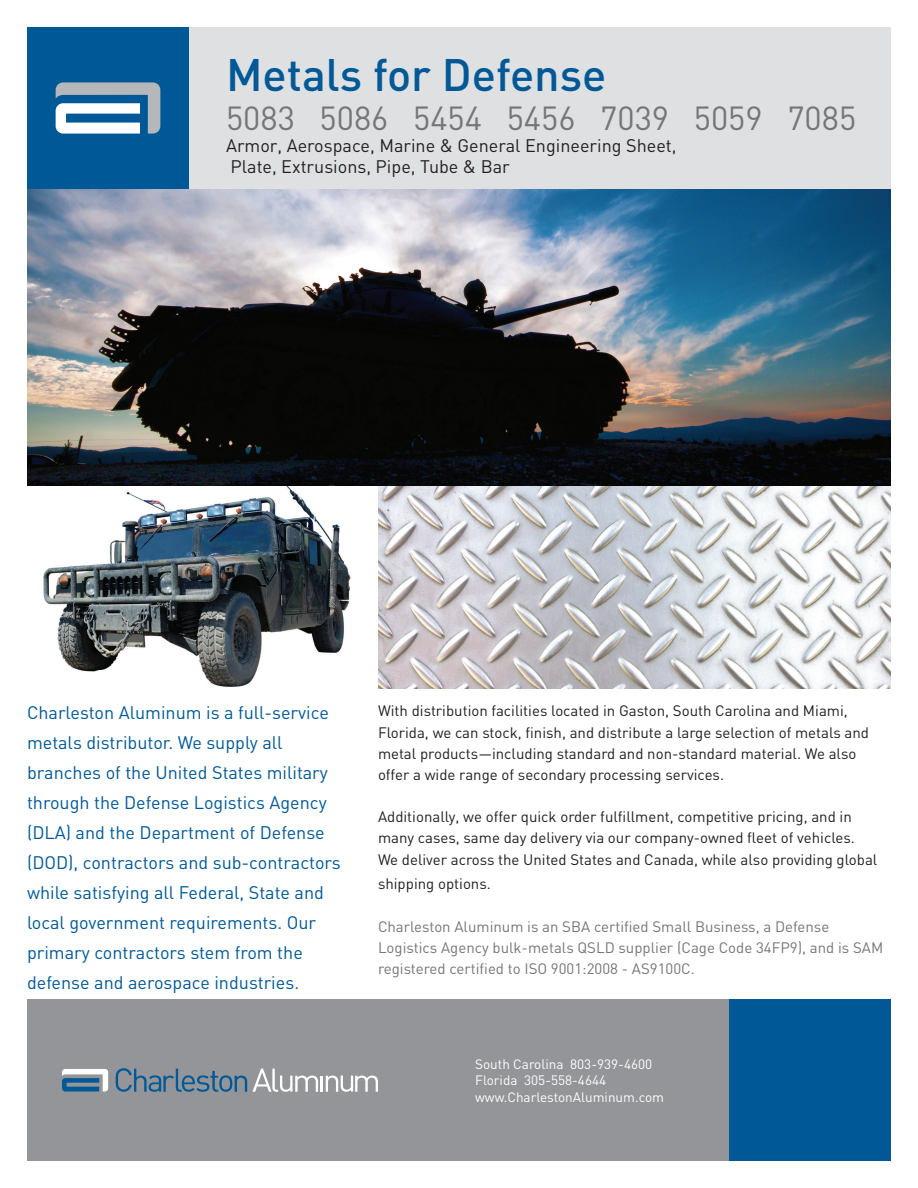
<style>
.page{position:relative;width:918px;height:1188px;background:#fff}
.page>*{position:absolute;margin:0;border:0;box-sizing:border-box;transform-origin:0 0}
.t1{font:500 45px "DIN";color:#005996}
.t2{font:33px "DIN";color:#757679}
.t3{font:18px/30px "DIN";color:#005996}
.t4{font:18px/21.6px "DIN";color:#231f20}
.t5{font:15px/21.1px "DIN";color:#231f20}
.t6{font:15px/21.1px "DIN";color:#757679}
.t7{font:13.5px/16.2px "DIN";color:#fff}
</style>
<div class="page">
<div style="left:189px;top:27px;width:702px;height:162px;background:#dfe0e2"></div>
<div style="left:27px;top:999px;width:702px;height:162px;background:#939598"></div>
<svg style="left:62px;top:1069px;width:46px;height:22px"></svg>
<svg style="left:116px;top:1068px;width:131px;height:24px"></svg>
<svg style="left:253px;top:1069px;width:125px;height:23px"></svg>
<div style="left:27px;top:27px;width:162px;height:162px;background:#005996"></div>
<img style="left:27px;top:189px;width:864px;height:297px">
<div style="left:729px;top:999px;width:162px;height:162px;background:#005996"></div>
<svg style="left:56px;top:82px;width:104px;height:52px"></svg>
<img style="left:43px;top:486px;width:308px;height:201px">
<img style="left:378px;top:486px;width:513px;height:202px">
<h1 class="t1" style="left:226px;top:46px;width:382px">Metals for Defense</h1>
<h2 class="t2" style="left:226px;top:98px;width:632px">5083 5086 5454 5456 7039 5059 7085</h2>
<p class="t4" style="left:226px;top:134px;width:452px">Armor, Aerospace, Marine &amp; General Engineering Sheet,<br>Plate, Extrusions, Pipe, Tube &amp; Bar</p>
<p class="t3" style="left:27px;top:697px;width:315px">Charleston Aluminum is a full-service metals distributor. We supply all branches of the United States military through the Defense Logistics Agency (DLA) and the Department of Defense (DOD), contractors and sub-contractors while satisfying all Federal, State and local government requirements. Our primary contractors stem from the defense and aerospace industries.</p>
<p class="t5" style="left:378px;top:700px;width:493px">With distribution facilities located in Gaston, South Carolina and Miami, Florida, we can stock, finish, and distribute a large selection of metals and metal products—including standard and non-standard material. We also offer a wide range of secondary processing services.</p>
<p class="t5" style="left:378px;top:806px;width:501px">Additionally, we offer quick order fulfillment, competitive pricing, and in many cases, same day delivery via our company-owned fleet of vehicles.<br>We deliver across the United States and Canada, while also providing global</p>
<p class="t5" style="left:378px;top:873px;width:114px">shipping options.</p>
<p class="t6" style="left:378px;top:915px;width:507px">Charleston Aluminum is an SBA certified Small Business, a Defense<br>Logistics Agency bulk-metals QSLD supplier (Cage Code 34FP9), and is SAM registered certified to ISO 9001:2008 - AS9100C.</p>
<p class="t7" style="left:475px;top:1056px;width:190px">South Carolina 803-939-4600<br>Florida 305-558-4644 www.CharlestonAluminum.com</p>
</div>
